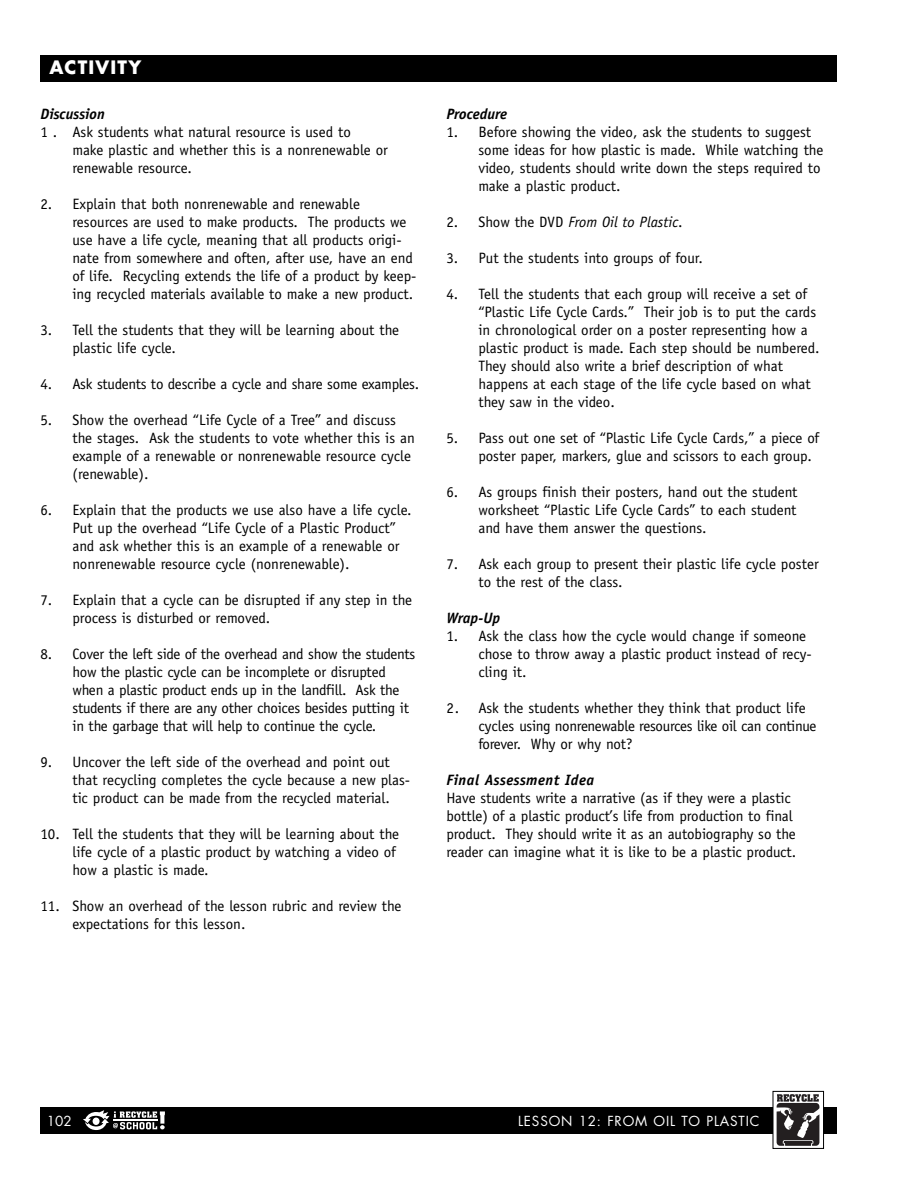
<style>
.page{position:relative;width:918px;height:1188px;background:#fff}
.page>*{position:absolute;margin:0;border:0;box-sizing:border-box;transform-origin:0 0}
.t1{font:700 18px "Futura";letter-spacing:.07em;color:#fff}
.t2{font:15px/18px "Officina Sans";color:#000}
.t3{font:15px/18px "Officina Sans";letter-spacing:-.02em;color:#000}
.t4{font:italic 15px "Officina Sans";color:#000}
.t5{font:italic 700 15px "Officina Sans";color:#000}
.t6{font:italic 700 15px "Officina Sans";letter-spacing:.03em;color:#000}
.t7{font:13.5px "Futura";letter-spacing:.06em;color:#fff}
.s1{font-style:normal}
</style>
<div class="page">
<div style="left:41px;top:55px;width:796px;height:27px;background:#000"></div>
<div style="left:41px;top:1107px;width:796px;height:27px;background:#000"></div>
<svg style="left:83px;top:1110px;width:82px;height:20px"></svg>
<svg style="left:775px;top:1105px;width:47px;height:39px"></svg>
<svg style="left:777px;top:1094px;width:42px;height:52px;background:#585556"></svg>
<div style="left:773px;top:1091px;width:51px;height:58px;border:1px solid #000"></div>
<p class="t1" style="left:49px;top:59px;width:93px">ACTIVITY</p>
<p class="t5" style="left:40px;top:108px;width:66px">Discussion</p>
<p class="t2" style="left:72px;top:124px;width:317px;text-indent:-32px">1 . Ask students what natural resource is used to<br>make plastic and whether this is a nonrenewable or renewable resource.</p>
<p class="t2" style="left:72px;top:196px;width:346px;text-indent:-32px">2. Explain that both nonrenewable and renewable resources are used to make products. The products we use have a life cycle, meaning that all products origi&shy;nate from somewhere and often, after use, have an end of life. Recycling extends the life of a product by keep&shy;ing recycled materials available to make a new product.</p>
<p class="t2" style="left:72px;top:322px;width:328px;text-indent:-32px">3. Tell the students that they will be learning about the plastic life cycle.</p>
<p class="t2" style="left:40px;top:376px;width:380px">4. Ask students to describe a cycle and share some examples.</p>
<p class="t2" style="left:72px;top:412px;width:344px;text-indent:-32px">5. Show the overhead “Life Cycle of a Tree” and discuss the stages. Ask the students to vote whether this is an example of a renewable or nonrenewable resource cycle (renewable).</p>
<p class="t2" style="left:72px;top:502px;width:341px;text-indent:-32px">6. Explain that the products we use also have a life cycle.<br>Put up the overhead “Life Cycle of a Plastic Product” and ask whether this is an example of a renewable or nonrenewable resource cycle (nonrenewable).</p>
<p class="t2" style="left:72px;top:592px;width:341px;text-indent:-32px">7. Explain that a cycle can be disrupted if any step in the process is disturbed or removed.</p>
<p class="t2" style="left:72px;top:646px;width:344px;text-indent:-32px">8. Cover the left side of the overhead and show the students how the plastic cycle can be incomplete or disrupted when a plastic product ends up in the landfill. Ask the students if there are any other choices besides putting it in the garbage that will help to continue the cycle.</p>
<p class="t2" style="left:72px;top:754px;width:339px;text-indent:-32px">9. Uncover the left side of the overhead and point out that recycling completes the cycle because a new plas&shy;tic product can be made from the recycled material.</p>
<p class="t2" style="left:72px;top:826px;width:328px;text-indent:-32px">10. Tell the students that they will be learning about the life cycle of a plastic product by watching a video of how a plastic is made.</p>
<p class="t2" style="left:72px;top:898px;width:331px;text-indent:-32px">11. Show an overhead of the lesson rubric and review the expectations for this lesson.</p>
<p class="t5" style="left:446px;top:108px;width:62px">Procedure</p>
<p class="t2" style="left:478px;top:124px;width:347px;text-indent:-32px">1. Before showing the video, ask the students to suggest some ideas for how plastic is made. While watching the video, students should write down the steps required to make a plastic product.</p>
<p class="t4" style="left:446px;top:216px;width:238px"><span class="s1">2. Show the DVD</span> From Oil to Plastic<span class="s1">.</span></p>
<p class="t2" style="left:446px;top:250px;width:258px">3. Put the students into groups of four.</p>
<p class="t2" style="left:478px;top:286px;width:343px;text-indent:-32px">4. Tell the students that each group will receive a set of “Plastic Life Cycle Cards.” Their job is to put the cards in chronological order on a poster representing how a plastic product is made. Each step should be numbered.<br>They should also write a brief description of what happens at each stage of the life cycle based on what they saw in the video.</p>
<p class="t2" style="left:478px;top:430px;width:342px;text-indent:-32px">5. Pass out one set of “Plastic Life Cycle Cards,” a piece of poster paper, markers, glue and scissors to each group.</p>
<p class="t2" style="left:478px;top:484px;width:321px;text-align:justify;text-indent:-32px">6. As groups finish their posters, hand out the student worksheet “Plastic Life Cycle Cards” to each student and have them answer the questions.</p>
<p class="t2" style="left:478px;top:556px;width:342px;text-indent:-32px">7. Ask each group to present their plastic life cycle poster to the rest of the class.</p>
<p class="t5" style="left:446px;top:612px;width:55px">Wrap-Up</p>
<p class="t2" style="left:478px;top:628px;width:335px;text-indent:-32px">1. Ask the class how the cycle would change if someone chose to throw away a plastic product instead of recy&shy;cling it.</p>
<p class="t3" style="left:478px;top:700px;width:340px;text-indent:-32px">2. Ask the students whether they think that product life cycles using nonrenewable resources like oil can continue forever. Why or why not?</p>
<p class="t6" style="left:446px;top:774px;width:149px">Final Assessment Idea</p>
<p class="t2" style="left:446px;top:790px;width:351px">Have students write a narrative (as if they were a plastic bottle) of a plastic product’s life from production to final product. They should write it as an autobiography so the reader can imagine what it is like to be a plastic product.</p>
<p class="t7" style="left:47px;top:1115px;width:26px">102</p>
<p class="t7" style="left:518px;top:1115px;width:243px">LESSON 12: FROM OIL TO PLASTIC</p>
</div>
